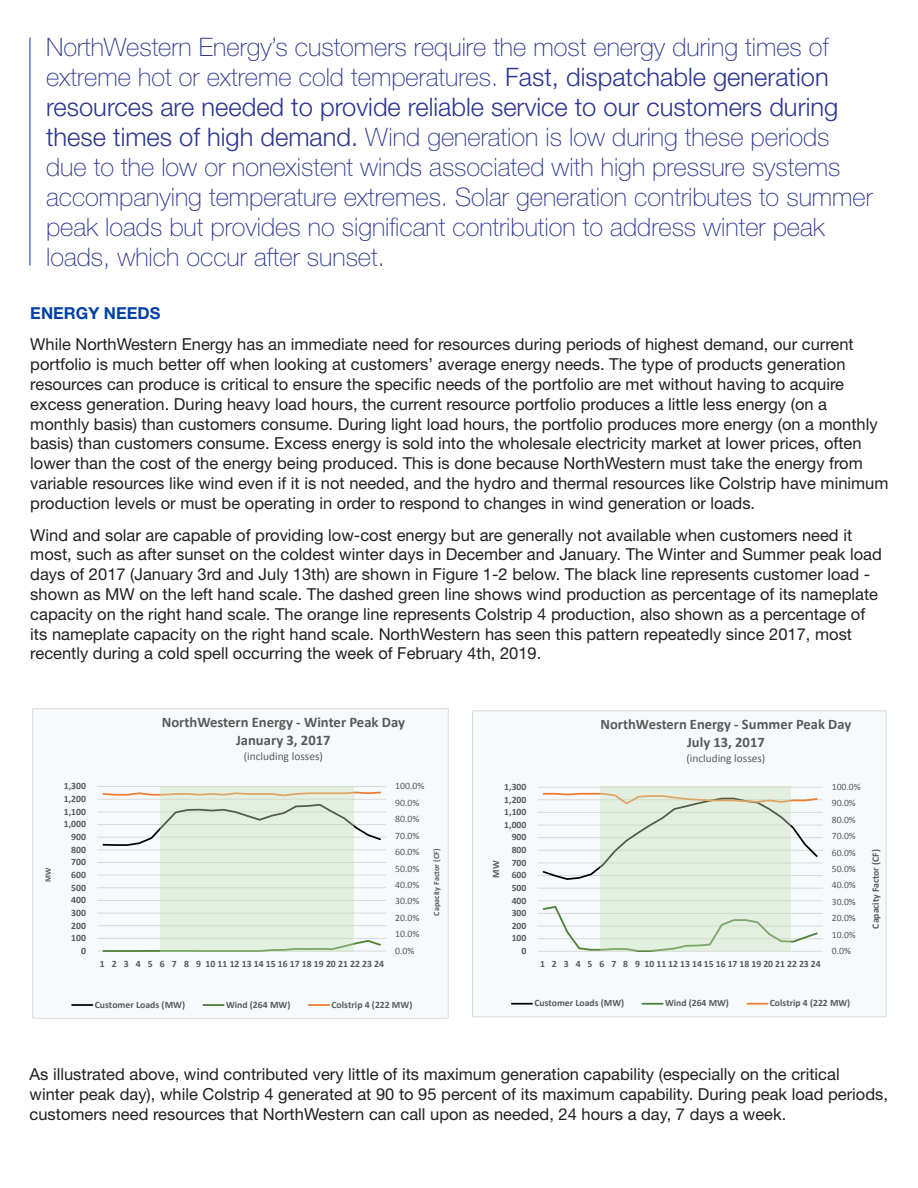
<style>
.page{position:relative;width:918px;height:1188px;background:#fff}
.page>*{position:absolute;margin:0;border:0;box-sizing:border-box;transform-origin:0 0}
.t1{font:100 25.5px/30px "Helvetica Neue LT Std";color:#2c3691}
.t2{font:16.5px/19.8px "Helvetica Neue LT Std";color:#231f20}
.t3{font:700 16.5px "Helvetica Neue LT Std";color:#0040a6}
.t4{font:700 14.7px/17.9px "Calibri";color:#595959;text-align:center}
.t5{font:700 14.55px/17.7px "Calibri";color:#595959;text-align:center}
.t6{font:11.4px "Calibri";color:#595959}
.t7{font:700 9.75px "Calibri";letter-spacing:.005em;color:#595959}
.t8{font:9.75px "Calibri";letter-spacing:.005em;color:#595959}
.t9{font:700 8.1px "Calibri";color:#595959}
.s1{font-weight:300}
</style>
<div class="page">
<hr style="left:30px;top:38px;width:1px;height:228px;background:#0040a6">
<div style="left:473px;top:711px;width:413px;height:306px;background:#f7fafd"></div>
<hr style="left:538px;top:787px;width:285px;height:1px;background:#dad9d8">
<hr style="left:538px;top:799px;width:285px;height:1px;background:#dad9d8">
<hr style="left:538px;top:812px;width:285px;height:1px;background:#dad9d8">
<hr style="left:538px;top:825px;width:285px;height:1px;background:#dad9d8">
<hr style="left:538px;top:837px;width:285px;height:1px;background:#dad9d8">
<hr style="left:538px;top:850px;width:285px;height:1px;background:#dad9d8">
<hr style="left:538px;top:863px;width:285px;height:1px;background:#dad9d8">
<hr style="left:538px;top:875px;width:285px;height:1px;background:#dad9d8">
<hr style="left:538px;top:888px;width:285px;height:1px;background:#dad9d8">
<hr style="left:538px;top:901px;width:285px;height:1px;background:#dad9d8">
<hr style="left:538px;top:913px;width:285px;height:1px;background:#dad9d8">
<hr style="left:538px;top:926px;width:285px;height:1px;background:#dad9d8">
<hr style="left:538px;top:938px;width:285px;height:1px;background:#dad9d8">
<hr style="left:538px;top:951px;width:285px;height:1px;background:#dad9d8">
<svg style="left:541px;top:906px;width:278px;height:46px"></svg>
<svg style="left:541px;top:792px;width:278px;height:88px"></svg>
<hr style="left:512px;top:1003px;width:20px;height:2px;background:#040503">
<svg style="left:642px;top:1003px;width:21px;height:2px"></svg>
<hr style="left:747px;top:1003px;width:21px;height:2px;background:#ee7d2f">
<div style="left:472px;top:711px;width:414px;height:306px;border:1px solid #dad9d8"></div>
<svg style="left:600px;top:786px;width:191px;height:165px;background:#deead9"></svg>
<div style="left:33px;top:709px;width:415px;height:309px;background:#f7fafd"></div>
<hr style="left:97px;top:786px;width:289px;height:1px;background:#dad9d8">
<hr style="left:97px;top:799px;width:289px;height:1px;background:#dad9d8">
<hr style="left:97px;top:812px;width:289px;height:1px;background:#dad9d8">
<hr style="left:97px;top:824px;width:289px;height:1px;background:#dad9d8">
<hr style="left:97px;top:837px;width:289px;height:1px;background:#dad9d8">
<hr style="left:97px;top:850px;width:289px;height:1px;background:#dad9d8">
<hr style="left:97px;top:862px;width:289px;height:1px;background:#dad9d8">
<hr style="left:97px;top:875px;width:289px;height:1px;background:#dad9d8">
<hr style="left:97px;top:887px;width:289px;height:1px;background:#dad9d8">
<hr style="left:97px;top:900px;width:289px;height:1px;background:#dad9d8">
<hr style="left:97px;top:913px;width:289px;height:1px;background:#dad9d8">
<hr style="left:97px;top:925px;width:289px;height:1px;background:#dad9d8">
<hr style="left:97px;top:938px;width:289px;height:1px;background:#dad9d8">
<hr style="left:97px;top:951px;width:289px;height:1px;background:#dad9d8">
<svg style="left:102px;top:811px;width:280px;height:35px"></svg>
<svg style="left:102px;top:940px;width:280px;height:12px"></svg>
<svg style="left:102px;top:791px;width:279px;height:5px"></svg>
<hr style="left:72px;top:1004px;width:20px;height:2px;background:#040503">
<svg style="left:203px;top:1004px;width:21px;height:2px"></svg>
<hr style="left:309px;top:1004px;width:20px;height:2px;background:#ee7d2f">
<div style="left:32px;top:708px;width:417px;height:311px;border:1px solid #dad9d8"></div>
<svg style="left:160px;top:787px;width:194px;height:165px;background:#deead9"></svg>
<p class="t1" style="left:46px;top:32px;width:828px">NorthWestern Energy’s customers require the most energy during times of extreme hot or extreme cold temperatures. <span class="s1">Fast, dispatchable generation resources are needed to provide reliable service to our customers during these times of high demand.</span> Wind generation is low during these periods due to the low or nonexistent winds associated with high pressure systems accompanying temperature extremes. Solar generation contributes to summer peak loads but provides no significant contribution to address winter peak loads, which occur after sunset.</p>
<p class="t3" style="left:30px;top:303px;width:132px">ENERGY NEEDS</p>
<p class="t2" style="left:30px;top:334px;width:860px">While NorthWestern Energy has an immediate need for resources during periods of highest demand, our current portfolio is much better off when looking at customers’ average energy needs. The type of products generation resources can produce is critical to ensure the specific needs of the portfolio are met without having to acquire excess generation. During heavy load hours, the current resource portfolio produces a little less energy (on a monthly basis) than customers consume. During light load hours, the portfolio produces more energy (on a monthly basis) than customers consume. Excess energy is sold into the wholesale electricity market at lower prices, often lower than the cost of the energy being produced. This is done because NorthWestern must take the energy from variable resources like wind even if it is not needed, and the hydro and thermal resources like Colstrip have minimum production levels or must be operating in order to respond to changes in wind generation or loads.</p>
<p class="t2" style="left:30px;top:525px;width:853px">Wind and solar are capable of providing low-cost energy but are generally not available when customers need it most, such as after sunset on the coldest winter days in December and January. The Winter and Summer peak load days of 2017 (January 3rd and July 13th) are shown in Figure 1-2 below. The black line represents customer load - shown as MW on the left hand scale. The dashed green line shows wind production as percentage of its nameplate capacity on the right hand scale. The orange line represents Colstrip 4 production, also shown as a percentage of its nameplate capacity on the right hand scale. NorthWestern has seen this pattern repeatedly since 2017, most recently during a cold spell occurring the week of February 4th, 2019.</p>
<p class="t9" style="left:43px;top:882px;width:16px;rotate:-90deg">MW</p>
<p class="t4" style="left:162px;top:713px;width:245px">NorthWestern Energy - Winter Peak Day<br>January 3, 2017</p>
<p class="t6" style="left:244px;top:749px;width:81px">(including losses)</p>
<p class="t7" style="left:64px;top:780px;width:24px">1,300</p>
<p class="t8" style="left:395px;top:780px;width:31px">100.0%</p>
<p class="t7" style="left:64px;top:793px;width:24px">1,200</p>
<p class="t8" style="left:395px;top:796px;width:26px">90.0%</p>
<p class="t7" style="left:64px;top:805px;width:24px">1,100</p>
<p class="t7" style="left:64px;top:818px;width:24px">1,000</p>
<p class="t8" style="left:395px;top:813px;width:26px">80.0%</p>
<p class="t7" style="left:71px;top:830px;width:16px">900</p>
<p class="t8" style="left:395px;top:829px;width:26px">70.0%</p>
<p class="t7" style="left:71px;top:843px;width:16px">800</p>
<p class="t7" style="left:71px;top:856px;width:16px">700</p>
<p class="t7" style="left:71px;top:868px;width:16px">600</p>
<p class="t7" style="left:71px;top:881px;width:16px">500</p>
<p class="t7" style="left:71px;top:894px;width:16px">400</p>
<p class="t7" style="left:71px;top:906px;width:16px">300</p>
<p class="t7" style="left:71px;top:919px;width:16px">200</p>
<p class="t8" style="left:395px;top:846px;width:26px">60.0%</p>
<p class="t8" style="left:395px;top:862px;width:26px">50.0%</p>
<p class="t8" style="left:395px;top:879px;width:26px">40.0%</p>
<p class="t8" style="left:395px;top:895px;width:26px">30.0%</p>
<p class="t8" style="left:395px;top:912px;width:26px">20.0%</p>
<p class="t9" style="left:431px;top:916px;width:68px;rotate:-90deg">Capacity Factor (CF)</p>
<p class="t7" style="left:71px;top:932px;width:16px">100</p>
<p class="t8" style="left:395px;top:928px;width:26px">10.0%</p>
<p class="t7" style="left:81px;top:944px;width:6px">0</p>
<p class="t8" style="left:395px;top:944px;width:21px">0.0%</p>
<p class="t7" style="left:100px;top:957px;width:286px">1 2 3 4 5 6 7 8 9 101112131415161718192021222324</p>
<p class="t7" style="left:95px;top:998px;width:92px">Customer Loads (MW)</p>
<p class="t7" style="left:226px;top:998px;width:66px">Wind (264 MW)</p>
<p class="t7" style="left:331px;top:998px;width:82px">Colstrip 4 (222 MW)</p>
<p class="t5" style="left:601px;top:716px;width:252px">NorthWestern Energy - Summer Peak Day<br>July 13, 2017</p>
<p class="t6" style="left:687px;top:751px;width:80px">(including losses)</p>
<p class="t7" style="left:504px;top:780px;width:24px">1,300</p>
<p class="t8" style="left:832px;top:781px;width:31px">100.0%</p>
<p class="t7" style="left:504px;top:793px;width:24px">1,200</p>
<p class="t8" style="left:832px;top:797px;width:26px">90.0%</p>
<p class="t7" style="left:504px;top:806px;width:24px">1,100</p>
<p class="t7" style="left:504px;top:818px;width:24px">1,000</p>
<p class="t8" style="left:832px;top:813px;width:26px">80.0%</p>
<p class="t7" style="left:512px;top:831px;width:16px">900</p>
<p class="t8" style="left:832px;top:830px;width:26px">70.0%</p>
<p class="t7" style="left:490px;top:878px;width:19px;rotate:-90deg">MW</p>
<p class="t7" style="left:512px;top:844px;width:16px">800</p>
<p class="t7" style="left:512px;top:856px;width:16px">700</p>
<p class="t7" style="left:512px;top:869px;width:16px">600</p>
<p class="t7" style="left:512px;top:881px;width:16px">500</p>
<p class="t7" style="left:512px;top:894px;width:16px">400</p>
<p class="t7" style="left:512px;top:907px;width:16px">300</p>
<p class="t7" style="left:512px;top:919px;width:16px">200</p>
<p class="t8" style="left:832px;top:846px;width:26px">60.0%</p>
<p class="t8" style="left:832px;top:863px;width:26px">50.0%</p>
<p class="t8" style="left:832px;top:879px;width:26px">40.0%</p>
<p class="t8" style="left:832px;top:895px;width:26px">30.0%</p>
<p class="t8" style="left:832px;top:912px;width:26px">20.0%</p>
<p class="t7" style="left:869px;top:929px;width:81px;rotate:-90deg">Capacity Factor (CF)</p>
<p class="t7" style="left:512px;top:932px;width:16px">100</p>
<p class="t8" style="left:832px;top:928px;width:26px">10.0%</p>
<p class="t7" style="left:522px;top:945px;width:6px">0</p>
<p class="t8" style="left:832px;top:945px;width:21px">0.0%</p>
<p class="t7" style="left:540px;top:957px;width:282px">1 2 3 4 5 6 7 8 9 101112131415161718192021222324</p>
<p class="t7" style="left:534px;top:997px;width:91px">Customer Loads (MW)</p>
<p class="t7" style="left:665px;top:997px;width:65px">Wind (264 MW)</p>
<p class="t7" style="left:770px;top:997px;width:82px">Colstrip 4 (222 MW)</p>
<p class="t2" style="left:30px;top:1064px;width:860px">As illustrated above, wind contributed very little of its maximum generation capability (especially on the critical winter peak day), while Colstrip 4 generated at 90 to 95 percent of its maximum capability. During peak load periods, customers need resources that NorthWestern can call upon as needed, 24 hours a day, 7 days a week.</p>
</div>
